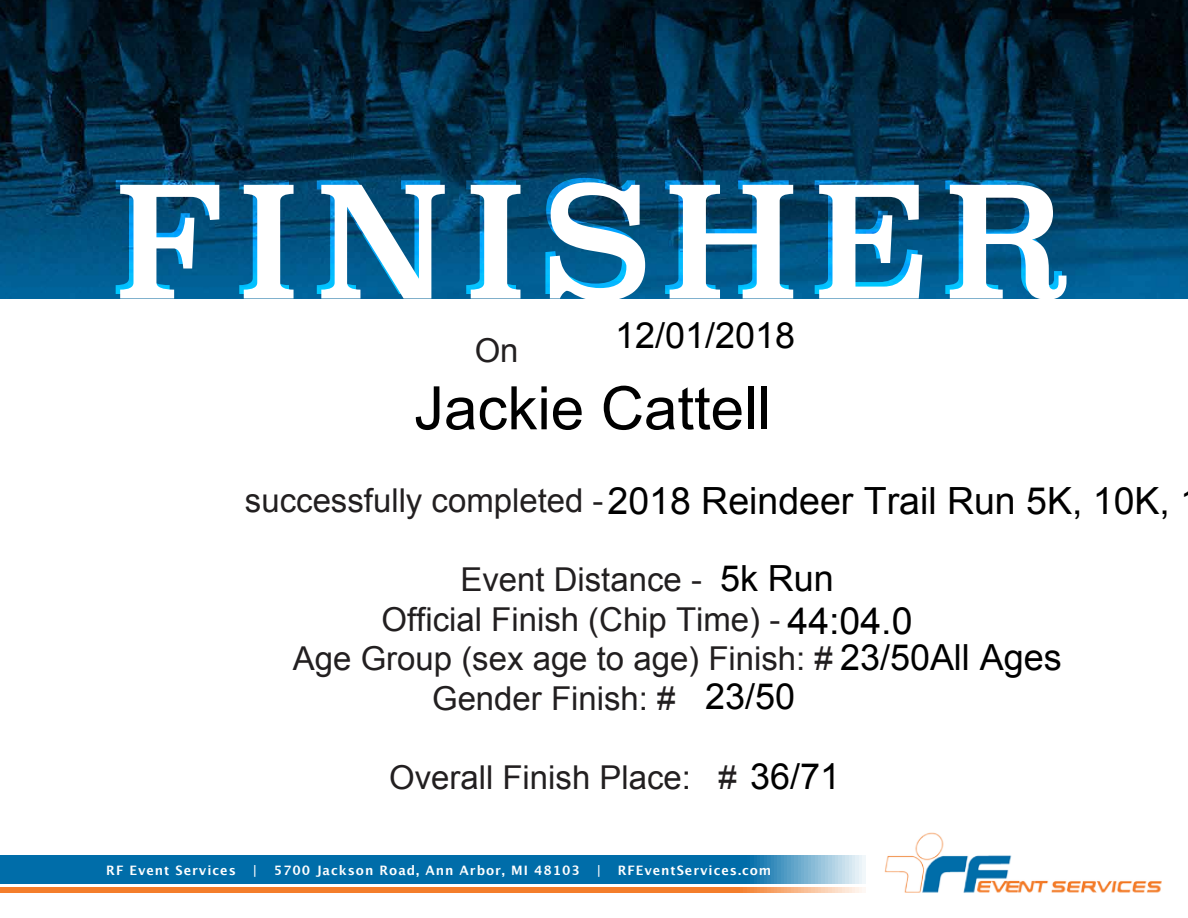
<style>
.page{position:relative;width:1188px;height:918px;background:#fff}
.page>*{position:absolute;margin:0;border:0;box-sizing:border-box;transform-origin:0 0}
.t1{font:153px "Superclarendon";letter-spacing:.1em;color:#fff}
.t2{font:60px "Arial";color:#000}
.t3{font:37.5px "Arial";color:#000}
.t4{font:36px "Arial";color:#000}
.t5{font:32.85px "Arial";color:#221f20}
.t6{font:700 13.05px "Lucida Grande";letter-spacing:.075em;color:#fff}
.s1{font-size:36px;color:#000}
</style>
<div class="page">
<img style="left:0;top:0;width:1188px;height:298px">
<img style="left:884px;top:832px;width:278px;height:61px">
<svg style="left:0;top:856px;width:865px;height:27px;background:#1076ae"></svg>
<svg style="left:0;top:887px;width:865px;height:5px;background:#f48739"></svg>
<h1 class="t1" style="left:110px;top:135px;width:957px">FINISHER</h1>
<p class="t5" style="left:475px;top:328px;width:45px">On</p>
<p class="t4" style="left:615px;top:315px;width:182px">12/01/2018</p>
<h2 class="t2" style="left:414px;top:375px;width:358px">Jackie Cattell</h2>
<p class="t3" style="left:608px;top:480px;width:564px">2018 Reindeer Trail Run 5K, 10K,</p>
<p class="t5" style="left:245px;top:479px;width:360px">successfully completed -</p>
<p class="t4" style="left:720px;top:558px;width:116px">5k Run</p>
<p class="t5" style="left:460px;top:558px;width:243px">Event Distance -</p>
<p class="t5" style="left:382px;top:598px;width:400px">Official Finish (Chip Time) -</p>
<p class="t5" style="left:293px;top:637px;width:770px">Age Group (sex age to age) Finish: # <span class="s1">23/50All Ages</span></p>
<p class="t5" style="left:432px;top:677px;width:245px">Gender Finish: #</p>
<p class="t3" style="left:788px;top:600px;width:127px">44:04.0</p>
<p class="t4" style="left:705px;top:677px;width:92px">23/50</p>
<p class="t5" style="left:389px;top:756px;width:452px">Overall Finish Place: # <span class="s1">36/71</span></p>
<p class="t6" style="left:106px;top:860px;width:131px">RF Event Services</p>
<p class="t6" style="left:252px;top:860px;width:6px">|</p>
<p class="t6" style="left:274px;top:860px;width:308px">5700 Jackson Road, Ann Arbor, MI 48103</p>
<p class="t6" style="left:596px;top:860px;width:6px">|</p>
<p class="t6" style="left:618px;top:860px;width:155px">RFEventServices.com</p>
</div>
